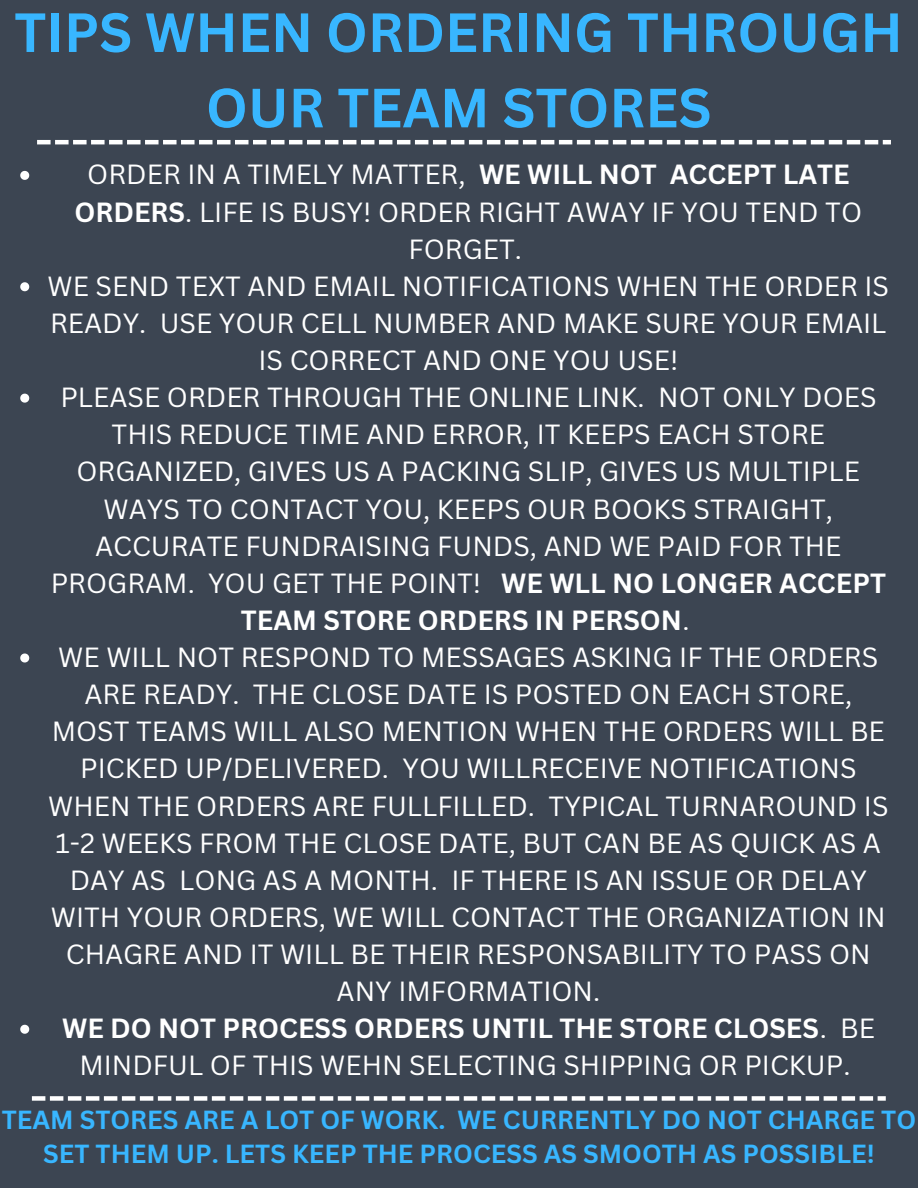
<style>
.page{position:relative;width:918px;height:1188px;background:#3c4552}
.page>*{position:absolute;margin:0;border:0;box-sizing:border-box;transform-origin:0 0}
.t1{font:700 54px/75.3px "Canva Sans";color:#38b6ff;text-align:center}
.t2{font:27px/37.2px "Canva Sans";color:#fff;text-align:center}
.t3{font:700 25.5px/34.8px "Canva Sans";color:#38b6ff;text-align:center}
.s1{font-weight:700}
</style>
<div class="page">
<svg style="left:20px;top:171px;width:9px;height:9px"></svg>
<svg style="left:20px;top:282px;width:9px;height:9px"></svg>
<svg style="left:20px;top:394px;width:9px;height:9px"></svg>
<svg style="left:20px;top:654px;width:9px;height:9px"></svg>
<svg style="left:20px;top:1025px;width:9px;height:9px"></svg>
<svg style="left:37px;top:140px;width:854px;height:4px"></svg>
<svg style="left:32px;top:1096px;width:854px;height:5px"></svg>
<p class="t1" style="left:14px;top:-7px;width:890px">TIPS WHEN ORDERING THROUGH<br>OUR TEAM STORES</p>
<p class="t2" style="left:75px;top:155px;width:789px">ORDER IN A TIMELY MATTER, <span class="s1">WE WILL NOT ACCEPT LATE<br>ORDERS</span>. LIFE IS BUSY! ORDER RIGHT AWAY IF YOU TEND TO<br>FORGET.</p>
<p class="t2" style="left:48px;top:267px;width:843px">WE SEND TEXT AND EMAIL NOTIFICATIONS WHEN THE ORDER IS<br>READY. USE YOUR CELL NUMBER AND MAKE SURE YOUR EMAIL<br>IS CORRECT AND ONE YOU USE!</p>
<p class="t2" style="left:51px;top:378px;width:837px">PLEASE ORDER THROUGH THE ONLINE LINK. NOT ONLY DOES THIS REDUCE TIME AND ERROR, IT KEEPS EACH STORE ORGANIZED, GIVES US A PACKING SLIP, GIVES US MULTIPLE WAYS TO CONTACT YOU, KEEPS OUR BOOKS STRAIGHT, ACCURATE FUNDRAISING FUNDS, AND WE PAID FOR THE PROGRAM. YOU GET THE POINT! <span class="s1">WE WLL NO LONGER ACCEPT TEAM STORE ORDERS IN PERSON</span>.</p>
<p class="t2" style="left:48px;top:638px;width:842px">WE WILL NOT RESPOND TO MESSAGES ASKING IF THE ORDERS ARE READY. THE CLOSE DATE IS POSTED ON EACH STORE, MOST TEAMS WILL ALSO MENTION WHEN THE ORDERS WILL BE PICKED UP/DELIVERED. YOU WILLRECEIVE NOTIFICATIONS WHEN THE ORDERS ARE FULLFILLED. TYPICAL TURNAROUND IS 1-2 WEEKS FROM THE CLOSE DATE, BUT CAN BE AS QUICK AS A DAY AS LONG AS A MONTH. IF THERE IS AN ISSUE OR DELAY WITH YOUR ORDERS, WE WILL CONTACT THE ORGANIZATION IN CHAGRE AND IT WILL BE THEIR RESPONSABILITY TO PASS ON ANY IMFORMATION.</p>
<p class="t2" style="left:62px;top:1009px;width:814px"><span class="s1">WE DO NOT PROCESS ORDERS UNTIL THE STORE CLOSES</span>. BE<br>MINDFUL OF THIS WEHN SELECTING SHIPPING OR PICKUP.</p>
<p class="t3" style="left:2px;top:1101px;width:916px">TEAM STORES ARE A LOT OF WORK. WE CURRENTLY DO NOT CHARGE TO<br>SET THEM UP. LETS KEEP THE PROCESS AS SMOOTH AS POSSIBLE!</p>
</div>
